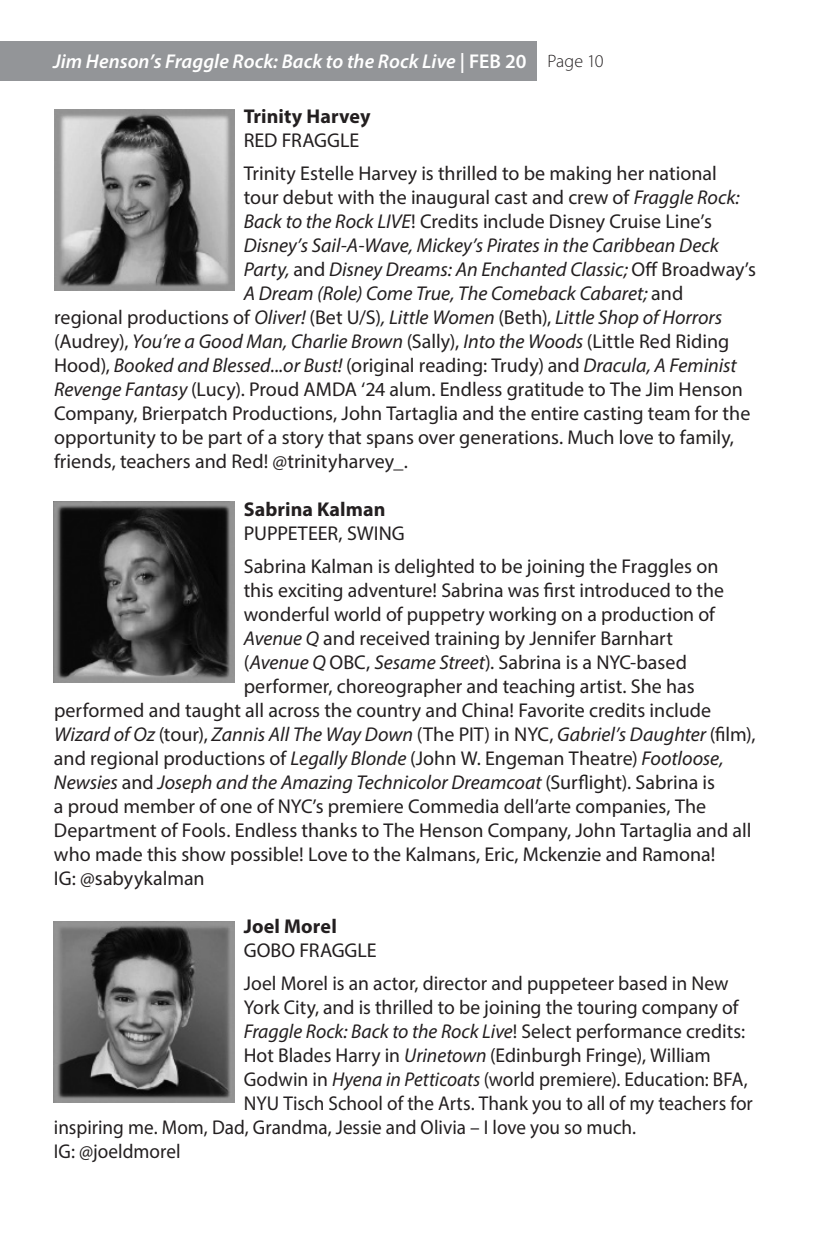
<style>
.page{position:relative;width:828px;height:1260px;background:#fff}
.page>*{position:absolute;margin:0;border:0;box-sizing:border-box;transform-origin:0 0}
.Body_Text{font:20px "Myriad Pro";color:#231f20}
.Body_Text-2{font:italic 20px "Myriad Pro";color:#231f20}
.Body_Text-3{font:20px "Myriad Pro";color:#231f20;scale:.96 1}
.t1{font:italic 600 20px "Myriad Pro";letter-spacing:.005em;color:#fff}
.Heading_3{font:20px "Myriad Pro";color:#231f20}
.Heading_3-2{font:700 20px "Myriad Pro";letter-spacing:.005em;color:#231f20}
.t2{font:300 18px "Myriad Pro";color:#231f20}
.s1{font-style:normal}
.s2{font-style:italic}
</style>
<div class="page">
<img style="left:54px;top:110px;width:181px;height:181px">
<img style="left:54px;top:502px;width:181px;height:180px">
<img style="left:54px;top:922px;width:181px;height:180px">
<div style="left:0;top:41px;width:536px;height:39px;background:#939598"></div>
<p class="t1" style="left:53px;top:49px;width:475px">Jim Henson’s Fraggle Rock: Back to the Rock Live <span class="s1">| FEB 20</span></p>
<p class="t2" style="left:547px;top:50px;width:58px">Page 10</p>
<p class="Heading_3-2" style="left:244px;top:103px;width:128px">Trinity Harvey</p>
<p class="Heading_3" style="left:244px;top:128px;width:117px">RED FRAGGLE</p>
<p class="Body_Text" style="left:244px;top:161px;width:475px">Trinity Estelle Harvey is thrilled to be making her national</p>
<p class="Body_Text" style="left:244px;top:185px;width:498px">tour debut with the inaugural cast and crew of <span class="s2">Fraggle Rock:</span></p>
<p class="Body_Text" style="left:244px;top:209px;width:470px"><span class="s2">Back to the Rock LIVE</span>! Credits include Disney Cruise Line’s</p>
<p class="Body_Text-2" style="left:244px;top:233px;width:477px">Disney’s Sail-A-Wave, Mickey’s Pirates in the Caribbean Deck</p>
<p class="Body_Text-2" style="left:244px;top:257px;width:514px">Party, <span class="s1">and</span> Disney Dreams: An Enchanted Classic; <span class="s1">Off Broadway’s</span></p>
<p class="Body_Text-2" style="left:244px;top:281px;width:441px">A Dream (Role) Come True, The Comeback Cabaret; <span class="s1">and</span></p>
<p class="Body_Text-2" style="left:54px;top:305px;width:670px"><span class="s1">regional productions of</span> Oliver! <span class="s1">(Bet U/S)</span>, Little Women <span class="s1">(Beth),</span> Little Shop of Horrors</p>
<p class="Body_Text-2" style="left:54px;top:329px;width:677px"><span class="s1">(Audrey),</span> You’re a Good Man, Charlie Brown <span class="s1">(Sally),</span> Into the Woods <span class="s1">(Little Red Riding</span></p>
<p class="Body_Text-2" style="left:54px;top:353px;width:684px"><span class="s1">Hood),</span> Booked and Blessed...or Bust! <span class="s1">(original reading: Trudy) and</span> Dracula, A Feminist</p>
<p class="Body_Text" style="left:54px;top:377px;width:690px"><span class="s2">Revenge Fantasy</span> (Lucy). Proud AMDA ‘24 alum. Endless gratitude to The Jim Henson</p>
<p class="Body_Text" style="left:54px;top:401px;width:698px">Company, Brierpatch Productions, John Tartaglia and the entire casting team for the</p>
<p class="Body_Text" style="left:54px;top:425px;width:682px">opportunity to be part of a story that spans over generations. Much love to family,</p>
<p class="Body_Text" style="left:54px;top:449px;width:355px">friends, teachers and Red! @trinityharvey_.</p>
<p class="Heading_3-2" style="left:244px;top:496px;width:143px">Sabrina Kalman</p>
<p class="Heading_3" style="left:244px;top:521px;width:163px">PUPPETEER, SWING</p>
<p class="Body_Text" style="left:244px;top:554px;width:476px">Sabrina Kalman is delighted to be joining the Fraggles on</p>
<p class="Body_Text" style="left:244px;top:578px;width:482px">this exciting adventure! Sabrina was first introduced to the</p>
<p class="Body_Text" style="left:244px;top:602px;width:473px">wonderful world of puppetry working on a production of</p>
<p class="Body_Text" style="left:244px;top:626px;width:431px"><span class="s2">Avenue Q</span> and received training by Jennifer Barnhart</p>
<p class="Body_Text" style="left:244px;top:650px;width:445px">(<span class="s2">Avenue Q</span> OBC, <span class="s2">Sesame Street</span>). Sabrina is a NYC-based</p>
<p class="Body_Text" style="left:244px;top:674px;width:452px">performer, choreographer and teaching artist. She has</p>
<p class="Body_Text" style="left:54px;top:698px;width:659px">performed and taught all across the country and China! Favorite credits include</p>
<p class="Body_Text-2" style="left:54px;top:722px;width:703px">Wizard of Oz <span class="s1">(tour),</span> Zannis All The Way Down <span class="s1">(The PIT) in NYC,</span> Gabriel’s Daughter <span class="s1">(film),</span></p>
<p class="Body_Text" style="left:54px;top:746px;width:671px">and regional productions of <span class="s2">Legally Blonde</span> (John W. Engeman Theatre) <span class="s2">Footloose,</span></p>
<p class="Body_Text-2" style="left:54px;top:770px;width:663px">Newsies <span class="s1">and</span> Joseph and the Amazing Technicolor Dreamcoat <span class="s1">(Surflight). Sabrina is</span></p>
<p class="Body_Text" style="left:54px;top:794px;width:654px">a proud member of one of NYC’s premiere Commedia dell’arte companies, The</p>
<p class="Body_Text" style="left:54px;top:818px;width:699px">Department of Fools. Endless thanks to The Henson Company, John Tartaglia and all</p>
<p class="Body_Text" style="left:54px;top:842px;width:663px">who made this show possible! Love to the Kalmans, Eric, Mckenzie and Ramona!</p>
<p class="Body_Text" style="left:54px;top:866px;width:152px">IG: @sabyykalman</p>
<p class="Heading_3-2" style="left:244px;top:913px;width:95px">Joel Morel</p>
<p class="Heading_3" style="left:244px;top:938px;width:135px">GOBO FRAGGLE</p>
<p class="Body_Text" style="left:244px;top:971px;width:486px">Joel Morel is an actor, director and puppeteer based in New</p>
<p class="Body_Text" style="left:244px;top:995px;width:496px">York City, and is thrilled to be joining the touring company of</p>
<p class="Body_Text-2" style="left:244px;top:1019px;width:503px">Fraggle Rock: Back to the Rock Live<span class="s1">! Select performance credits:</span></p>
<p class="Body_Text" style="left:244px;top:1043px;width:469px">Hot Blades Harry in <span class="s2">Urinetown</span> (Edinburgh Fringe), William</p>
<p class="Body_Text" style="left:244px;top:1067px;width:506px">Godwin in <span class="s2">Hyena in Petticoats</span> (world premiere). Education: BFA,</p>
<p class="Body_Text-3" style="left:244px;top:1091px;width:532px">NYU Tisch School of the Arts. Thank you to all of my teachers for</p>
<p class="Body_Text-3" style="left:54px;top:1115px;width:608px">inspiring me. Mom, Dad, Grandma, Jessie and Olivia – I love you so much.</p>
<p class="Body_Text-3" style="left:54px;top:1139px;width:133px">IG: @joeldmorel</p>
</div>
